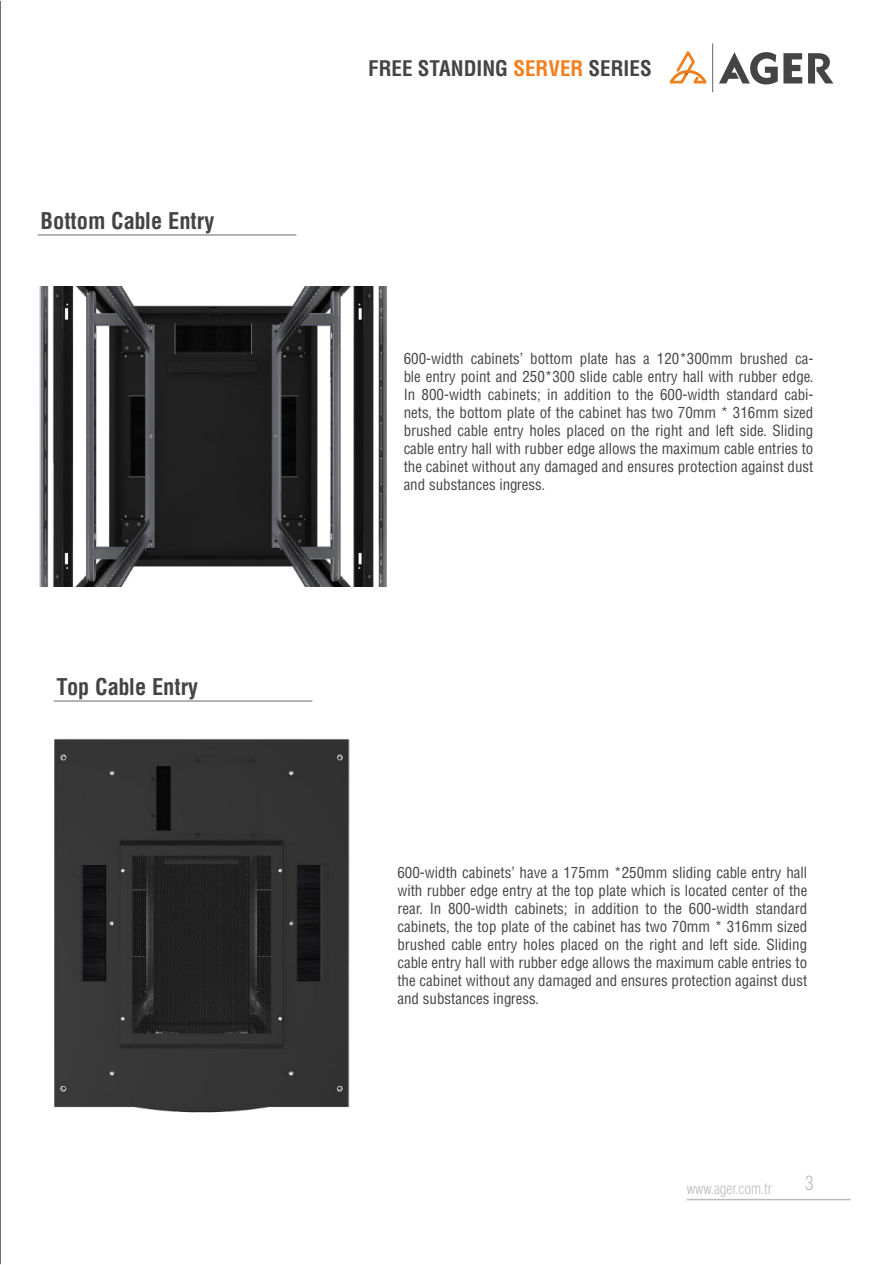
<style>
.page{position:relative;width:893px;height:1265px;background:#fff}
.page>*{position:absolute;margin:0;border:0;box-sizing:border-box;transform-origin:0 0}
.t1{font:22.5px "Helvetica Cond Bold Tr";color:#454444}
.t2{font:21px "Helvetica Cond Bold Tr";color:#454444}
.t3{font:19.5px "Helvetica Condensed Light Tr";color:#bdbbbd}
.t4{font:15px/18px "Helvetica Cond Normal Tr";color:#454444;text-align:justify}
.t5{font:15px "Helvetica Condensed Light Tr";color:#bdbbbd}
.s1{color:#f38020}
</style>
<div class="page">
<hr style="left:0;top:1px;width:1px;height:1263px;background:#454444">
<hr style="left:38px;top:234px;width:258px;height:2px;background:#9a9a9e">
<img style="left:54px;top:739px;width:296px;height:374px">
<hr style="left:54px;top:700px;width:258px;height:2px;background:#9a9a9e">
<img style="left:0;top:286px;width:387px;height:301px">
<hr style="left:687px;top:1198px;width:163px;height:2px;background:#bdbbbd">
<hr style="left:712px;top:43px;width:1px;height:49px;background:#444">
<svg style="left:808px;top:53px;width:25px;height:30px"></svg>
<svg style="left:719px;top:52px;width:83px;height:32px"></svg>
<svg style="left:670px;top:51px;width:36px;height:32px"></svg>
<h1 class="t1" style="left:41px;top:207px;width:175px">Bottom Cable Entry</h1>
<h1 class="t1" style="left:57px;top:673px;width:143px">Top Cable Entry</h1>
<h2 class="t2" style="left:368px;top:55px;width:285px">FREE STANDING <span class="s1">SERVER</span> SERIES</h2>
<p class="t4" style="left:404px;top:349px;width:411px">600-width cabinets’ bottom plate has a 120*300mm brushed ca&shy;ble entry point and 250*300 slide cable entry hall with rubber edge.<br>In 800-width cabinets; in addition to the 600-width standard cabi&shy;nets, the bottom plate of the cabinet has two 70mm * 316mm sized brushed cable entry holes placed on the right and left side. Sliding cable entry hall with rubber edge allows the maximum cable entries to the cabinet without any damaged and ensures protection against dust and substances ingress.</p>
<p class="t4" style="left:397px;top:863px;width:411px">600-width cabinets’ have a 175mm *250mm sliding cable entry hall with rubber edge entry at the top plate which is located center of the rear. In 800-width cabinets; in addition to the 600-width standard cabinets, the top plate of the cabinet has two 70mm * 316mm sized brushed cable entry holes placed on the right and left side. Sliding cable entry hall with rubber edge allows the maximum cable entries to the cabinet without any damaged and ensures protection against dust and substances ingress.</p>
<p class="t5" style="left:687px;top:1179px;width:87px">www.ager.com.tr</p>
<h3 class="t3" style="left:805px;top:1171px;width:10px">3</h3>
</div>
